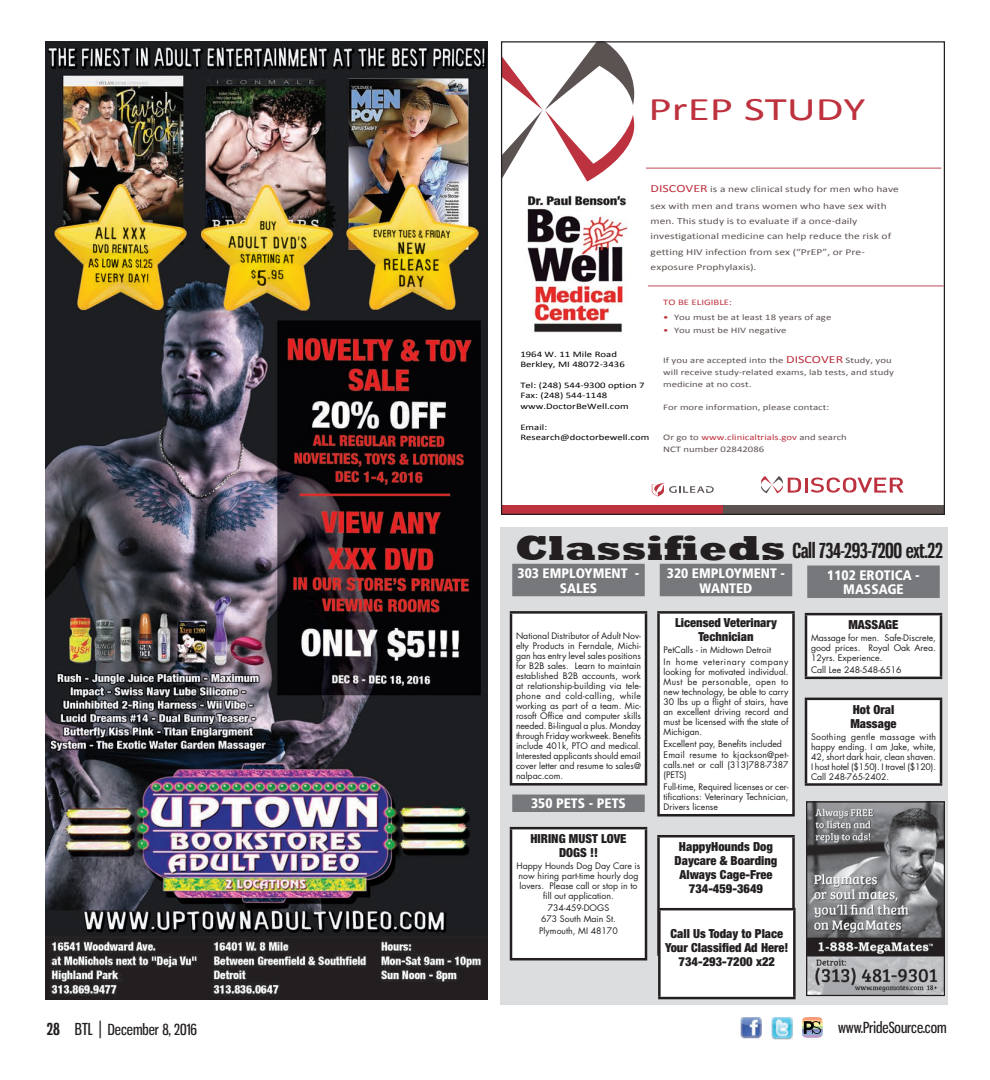
<style>
.page{position:relative;width:990px;height:1080px;background:#fff}
.page>*{position:absolute;margin:0;border:0;box-sizing:border-box;transform-origin:0 0}
.t1{font:800 35.62px "Rockwell";color:#231f20;scale:1.16 1}
.t2{font:33px "Calibri";color:#bd323e;scale:1.37 1}
.t3{font:700 20.25px "Gnuolane Rg";letter-spacing:-.02em;color:#231f20}
.t4{font:15px "Gnuolane Rg";color:#231f20}
._1Class_Category_2_l{font:900 condensed 13.75px/14.4px "Frutiger";color:#fff;text-align:center}
._1Class_Category_1_l{font:900 condensed 13.75px "Frutiger";color:#fff}
._1Class_head{font:900 condensed 12.5px/13.8px "Helvetica Neue";color:#231f20;text-align:center}
.t5{font:9.12px/15.4px "Calibri";letter-spacing:.005em;color:#5c5351;scale:1.26 1}
._1Class_text{font:8.75px/10px "Futura";color:#231f20;text-align:justify}
.t6{font:8.5px/12.5px "Calibri";color:#5c5351;scale:1.26 1}
.t7{font:8.5px/10.4px "Calibri";letter-spacing:.005em;color:#000;scale:1.26 1}
.t8{font:8.5px "Calibri";letter-spacing:.005em;color:#bd323e;scale:1.26 1}
.s1{font-size:11px;color:#bd323e}
.s2{color:#bd323e}
.s3{font-weight:700;font-size:16.25px}
.s4{font-size:16.25px}
.s5{font-size:17.5px}
</style>
<div class="page">
<img style="left:771px;top:1017px;width:22px;height:22px">
<img style="left:740px;top:1017px;width:22px;height:22px">
<hr style="left:802px;top:1017px;width:21px;height:3px;background:#f69a7a">
<hr style="left:802px;top:1020px;width:21px;height:3px;background:#fdc88a">
<hr style="left:802px;top:1023px;width:21px;height:3px;background:#f6f3a2">
<hr style="left:802px;top:1026px;width:21px;height:3px;background:#b7d99b">
<hr style="left:802px;top:1029px;width:21px;height:3px;background:#868fc4">
<hr style="left:802px;top:1032px;width:21px;height:3px;background:#8fafd8">
<hr style="left:802px;top:1035px;width:21px;height:3px;background:#bb9cc9">
<svg style="left:804px;top:1021px;width:17px;height:13px"></svg>
<div style="left:500px;top:527px;width:448px;height:478px;background:#dcdddf"></div>
<img style="left:808px;top:803px;width:135px;height:191px">
<div style="left:806px;top:801px;width:139px;height:195px;border:1px solid #231f20"></div>
<div style="left:512px;top:564px;width:133px;height:32px;background:#76787b"></div>
<div style="left:512px;top:795px;width:133px;height:17px;background:#76787b"></div>
<div style="left:511px;top:612px;width:135px;height:172px;background:#fff"></div>
<hr style="left:510px;top:611px;width:137px;height:3px;background:#231f20">
<hr style="left:510px;top:614px;width:2px;height:169px;background:#231f20">
<hr style="left:645px;top:614px;width:2px;height:169px;background:#231f20">
<hr style="left:510px;top:783px;width:137px;height:3px;background:#231f20">
<div style="left:511px;top:828px;width:135px;height:131px;background:#fff"></div>
<hr style="left:510px;top:827px;width:137px;height:2px;background:#231f20">
<hr style="left:510px;top:829px;width:2px;height:129px;background:#231f20">
<hr style="left:645px;top:829px;width:2px;height:129px;background:#231f20">
<hr style="left:510px;top:958px;width:137px;height:2px;background:#231f20">
<div style="left:660px;top:564px;width:132px;height:32px;background:#76787b"></div>
<div style="left:659px;top:612px;width:135px;height:203px;background:#fff"></div>
<hr style="left:657px;top:611px;width:138px;height:3px;background:#231f20">
<hr style="left:657px;top:614px;width:3px;height:200px;background:#231f20">
<hr style="left:792px;top:614px;width:3px;height:200px;background:#231f20">
<hr style="left:657px;top:814px;width:138px;height:2px;background:#231f20">
<div style="left:659px;top:836px;width:135px;height:118px;background:#fff"></div>
<hr style="left:657px;top:835px;width:138px;height:2px;background:#231f20">
<hr style="left:657px;top:837px;width:3px;height:116px;background:#231f20">
<hr style="left:792px;top:837px;width:3px;height:116px;background:#231f20">
<hr style="left:657px;top:953px;width:138px;height:3px;background:#231f20">
<div style="left:807px;top:566px;width:133px;height:32px;background:#76787b"></div>
<div style="left:806px;top:614px;width:135px;height:64px;background:#fff"></div>
<hr style="left:805px;top:613px;width:137px;height:2px;background:#231f20">
<hr style="left:805px;top:615px;width:2px;height:62px;background:#231f20">
<hr style="left:940px;top:615px;width:2px;height:62px;background:#231f20">
<hr style="left:805px;top:677px;width:137px;height:2px;background:#231f20">
<div style="left:806px;top:699px;width:135px;height:86px;background:#fff"></div>
<hr style="left:805px;top:698px;width:137px;height:2px;background:#231f20">
<hr style="left:805px;top:700px;width:2px;height:83px;background:#231f20">
<hr style="left:940px;top:700px;width:2px;height:83px;background:#231f20">
<hr style="left:805px;top:783px;width:137px;height:3px;background:#231f20">
<div style="left:659px;top:909px;width:135px;height:89px;background:#fff"></div>
<hr style="left:658px;top:908px;width:138px;height:2px;background:#231f20">
<hr style="left:658px;top:910px;width:3px;height:87px;background:#231f20">
<hr style="left:793px;top:910px;width:3px;height:87px;background:#231f20">
<hr style="left:658px;top:997px;width:138px;height:2px;background:#231f20">
<img style="left:45px;top:41px;width:443px;height:959px">
<img style="left:527px;top:195px;width:101px;height:138px">
<svg style="left:503px;top:43px;width:131px;height:139px"></svg>
<hr style="left:646px;top:168px;width:295px;height:1px;background:#bd323e">
<div style="left:502px;top:505px;width:221px;height:9px;background:#bd323e"></div>
<div style="left:723px;top:505px;width:221px;height:9px;background:#5c5351"></div>
<hr style="left:805px;top:478px;width:3px;height:15px;background:#bd323f">
<svg style="left:811px;top:477px;width:93px;height:16px"></svg>
<svg style="left:761px;top:476px;width:40px;height:17px"></svg>
<svg style="left:652px;top:483px;width:62px;height:13px"></svg>
<hr style="left:648px;top:286px;width:296px;height:1px;background:#bd323e">
<p class="t2" style="left:649px;top:89px;width:160px">PrEP STUDY</p>
<p class="t5" style="left:651px;top:180px;width:199px;line-height:16.8px"><span class="s1">DISCOVER</span> is a new clinical study for men who have sex with men and trans women who have sex with</p>
<p class="t5" style="left:651px;top:213px;width:192px">men. This study is to evaluate if a once--‐daily investigational medicine can help reduce the risk of getting HIV infection from sex (“PrEP”, or Pre--‐ exposure Prophylaxis).</p>
<p class="t8" style="left:663px;top:297px;width:56px">TO BE ELIGIBLE:</p>
<p class="t6" style="left:663px;top:311px;width:135px"><span class="s2">•</span> You must be at least 18 years of age</p>
<p class="t6" style="left:663px;top:323px;width:99px"><span class="s2">•</span> You must be HIV negative</p>
<p class="t6" style="left:663px;top:353px;width:185px">If you are accepted into the <span class="s1">DISCOVER</span> Study, you will receive study--‐related exams, lab tests, and study</p>
<p class="t6" style="left:663px;top:377px;width:71px">medicine at no cost.</p>
<p class="t6" style="left:663px;top:400px;width:133px">For more information, please contact:</p>
<p class="t6" style="left:663px;top:430px;width:147px">Or go to <span class="s2">www.clinicaltrials.gov</span> and search<br>NCT number 02842086</p>
<p class="t7" style="left:520px;top:348px;width:84px">1964 W. 11 Mile Road<br>Berkley, MI 48072--‐3436</p>
<p class="t7" style="left:520px;top:380px;width:100px">Tel: (248) 544--‐9300 option 7<br>Fax: (248) 544--‐1148 www.DoctorBeWell.com</p>
<p class="t7" style="left:520px;top:421px;width:104px">Email:<br>Research@doctorbewell.com</p>
<p class="t1" style="left:515px;top:528px;width:235px">Classifieds</p>
<p class="t3" style="left:792px;top:538px;width:152px">Call 734-293-7200 ext.22</p>
<p class="_1Class_Category_2_l" style="left:518px;top:566px;width:123px">303 EMPLOYMENT -<br>SALES</p>
<p class="_1Class_text" style="left:516px;top:631px;width:127px">National Distributor of Adult Nov&shy;elty Products in Ferndale, Michi&shy;gan has entry level sales positions for B2B sales. Learn to maintain established B2B accounts, work at relationship-building via tele&shy;phone and cold-calling, while working as part of a team. Mic&shy;rosoft Office and computer skills needed. Bi-lingual a plus. Monday through Friday workweek. Benefits include 401k, PTO and medical.<br>Interested applicants should email cover letter and resume to sales@ nalpac.com.</p>
<p class="_1Class_Category_1_l" style="left:531px;top:795px;width:96px">350 PETS - PETS</p>
<p class="_1Class_head" style="left:530px;top:832px;width:98px">HIRING MUST LOVE<br>DOGS !!</p>
<p class="_1Class_text" style="left:517px;top:861px;width:125px;text-align:center">Happy Hounds Dog Day Care is now hiring part-time hourly dog lovers. Please call or stop in to fill out application.</p>
<p class="_1Class_text" style="left:548px;top:903px;width:63px">734-459-DOGS</p>
<p class="_1Class_text" style="left:541px;top:914px;width:76px">673 South Main St.</p>
<p class="_1Class_text" style="left:539px;top:926px;width:80px">Plymouth, MI 48170</p>
<p class="_1Class_Category_2_l" style="left:667px;top:566px;width:120px">320 EMPLOYMENT -<br>WANTED</p>
<p class="_1Class_head" style="left:675px;top:616px;width:103px">Licensed Veterinary<br>Technician</p>
<p class="_1Class_text" style="left:664px;top:645px;width:109px">PetCalls - in Midtown Detroit</p>
<p class="_1Class_text" style="left:664px;top:657px;width:127px">In home veterinary company looking for motivated individual.<br>Must be personable, open to new technology, be able to carry 30 lbs up a flight of stairs, have an excellent driving record and must be licensed with the state of Michigan.</p>
<p class="_1Class_text" style="left:664px;top:739px;width:120px">Excellent pay, Benefits included</p>
<p class="_1Class_text" style="left:664px;top:750px;width:127px">Email resume to kjackson@pet&shy;calls.net or call (313)788-7387 (PETS)</p>
<p class="_1Class_text" style="left:664px;top:782px;width:127px">Full-time, Required licenses or cer&shy;tifications: Veterinary Technician, Drivers license</p>
<p class="_1Class_head" style="left:675px;top:840px;width:104px">HappyHounds Dog<br>Daycare &amp; Boarding</p>
<p class="_1Class_head" style="left:679px;top:867px;width:95px">Always Cage-Free</p>
<p class="_1Class_head" style="left:689px;top:881px;width:76px">734-459-3649</p>
<p class="_1Class_Category_2_l" style="left:827px;top:568px;width:94px">1102 EROTICA -<br>MASSAGE</p>
<p class="_1Class_head" style="left:849px;top:618px;width:51px">MASSAGE</p>
<p class="_1Class_text" style="left:811px;top:633px;width:127px">Massage for men. Safe-Discrete, good prices. Royal Oak Area.<br>12yrs. Experience.</p>
<p class="_1Class_text" style="left:811px;top:665px;width:92px">Call Lee 248-548-6516</p>
<p class="_1Class_head" style="left:853px;top:702px;width:43px">Hot Oral</p>
<p class="_1Class_head" style="left:850px;top:716px;width:48px">Massage</p>
<p class="_1Class_text" style="left:811px;top:731px;width:127px">Soothing gentle massage with happy ending. I am Jake, white, 42, short dark hair, clean shaven.<br>I host hotel ($150). I travel ($120).<br>Call 248-765-2402.</p>
<p class="_1Class_head" style="left:665px;top:927px;width:125px">Call Us Today to Place<br>Your Classified Ad Here!</p>
<p class="_1Class_head" style="left:679px;top:954px;width:98px">734-293-7200 x22</p>
<p class="t4" style="left:47px;top:1021px;width:152px"><span class="s3">28</span> <span class="s4">BTL</span> <span class="s5">|</span> December 8, 2016</p>
<h3 class="t4" style="left:838px;top:1019px;width:110px">www.PrideSource.com</h3>
</div>
